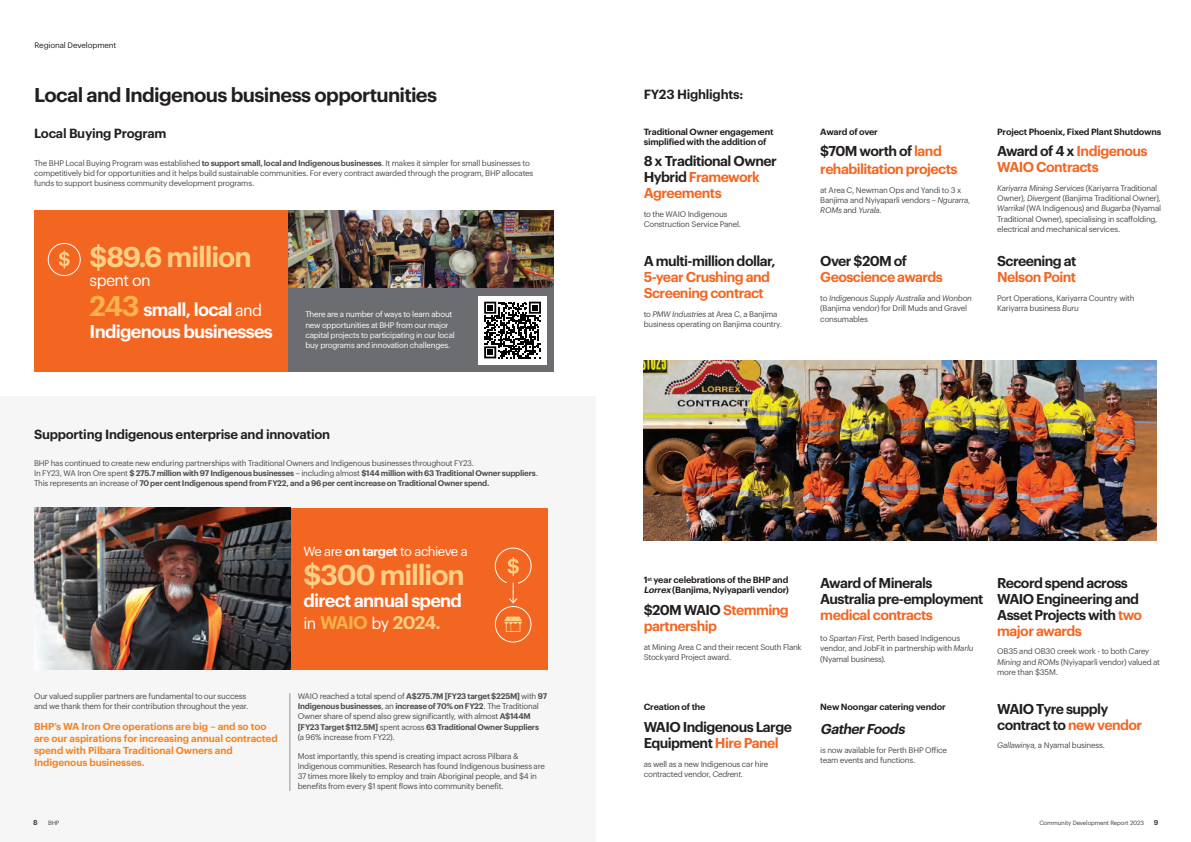
<style>
.page{position:relative;width:1191px;height:842px;background:#fff}
.page>*{position:absolute;margin:0;border:0;box-sizing:border-box;transform-origin:0 0}
.Pull_Quote_Large_G1{font:600 28px "Graphik";letter-spacing:-.04em;color:#fdcf85}
.Title_Colour{font:600 19.6px "Graphik";letter-spacing:-.03em;color:#231f20}
.Pull_Quote_Large_G1-2{font:600 18px/22px "Graphik";letter-spacing:-.04em;color:#fff}
.Pull_Quote_Large_G1-3{font:600 18px "Graphik";letter-spacing:-.04em;color:#fdcf85}
.Pull_Quote_Large_G1-4{font:16px "Graphik";letter-spacing:-.04em;color:#fff}
.Pull_Quote_Large_G1-5{font:600 14px/16px "Graphik";letter-spacing:-.04em;color:#231f20}
.Pull_Quote_Large_G1-6{font:600 14px/16px "Graphik";letter-spacing:-.04em;color:#f36621}
.Title_Colour-2{font:600 14px/16px "Graphik";letter-spacing:-.04em;color:#231f20}
.Pull_Quote_Large_G1-7{font:italic 600 14px "Graphik";color:#231f20}
.Pull_Quote_White_Medium{font:600 13px "Graphik";letter-spacing:-.02em;color:#231f20}
.Pull_Quote_Large_G1-8{font:13px "Graphik";letter-spacing:-.04em;color:#fff}
.pullout{font:600 9.9px/12px "Graphik";letter-spacing:-.01em;color:#f58320}
.Title_Colour-3{font:600 8.8px/10px "Graphik";letter-spacing:-.02em;color:#231f20}
.Body{font:8px/10.2px "Graphik";letter-spacing:-.03em;color:#4b4c4d}
.Body-2{font:8px/10.2px "Graphik";letter-spacing:-.03em;color:#fff}
.Title_Colour-4{font:7.8px "Graphik";letter-spacing:-.015em;color:#231f20}
.t1{font:600 7px "Graphik";color:#3e3e3f}
.t2{font:6px "Graphik";letter-spacing:-.02em;color:#3e3e3f}
.s1{font-weight:600}
.s2{font-size:28px;color:#fbb24c}
.s3{font-weight:400;font-size:16px}
.s4{font-weight:400;font-size:16px;color:#fff}
.s5{color:#fbb24c}
.s6{color:#f36621}
.s7{color:#231f20}
.s8{font-style:italic}
</style>
<div class="page">
<div style="left:0;top:396px;width:595px;height:446px;background:#f6f6f7"></div>
<div style="left:34px;top:210px;width:254px;height:162px;background:#f36621"></div>
<div style="left:288px;top:508px;width:259px;height:161px;background:#f36621"></div>
<hr style="left:290px;top:693px;width:1px;height:98px;background:#939598">
<img style="left:643px;top:360px;width:514px;height:180px">
<svg style="left:59px;top:250px;width:11px;height:19px"></svg>
<div style="left:48px;top:243px;width:33px;height:33px;border:1px solid #fff;border-radius:50%"></div>
<svg style="left:504px;top:616px;width:18px;height:16px"></svg>
<svg style="left:494px;top:547px;width:38px;height:57px"></svg>
<div style="left:495px;top:606px;width:36px;height:36px;border:1px solid #fff;border-radius:50%"></div>
<img style="left:34px;top:508px;width:257px;height:161px">
<img style="left:288px;top:210px;width:265px;height:78px">
<div style="left:288px;top:288px;width:265px;height:84px;background:#6c6d70"></div>
<div style="left:478px;top:296px;width:69px;height:68px;background:#fff"></div>
<svg style="left:484px;top:302px;width:57px;height:56px"></svg>
<p class="Title_Colour-4" style="left:34px;top:40px;width:83px">Regional Development</p>
<p class="Title_Colour" style="left:34px;top:80px;width:405px">Local and Indigenous business opportunities</p>
<p class="Pull_Quote_White_Medium" style="left:34px;top:124px;width:134px">Local Buying Program</p>
<p class="Body" style="left:34px;top:157px;width:501px">The BHP Local Buying Program was established <span class="s1">to support small, local and Indigenous businesses</span>. It makes it simpler for small businesses to competitively bid for opportunities and it helps build sustainable communities. For every contract awarded through the program, BHP allocates funds to support business community development programs.</p>
<p class="Pull_Quote_Large_G1" style="left:90px;top:235px;width:163px">$89.6 million</p>
<p class="Pull_Quote_Large_G1-4" style="left:90px;top:268px;width:63px">spent on</p>
<p class="Pull_Quote_Large_G1-2" style="left:90px;top:297px;width:185px"><span class="s2">243</span> small, local <span class="s3">and<br></span>Indigenous businesses</p>
<p class="Body-2" style="left:305px;top:309px;width:151px">There are a number of ways to learn about new opportunities at BHP from our major capital projects to participating in our local buy programs and innovation challenges.</p>
<p class="Pull_Quote_White_Medium" style="left:34px;top:424px;width:298px">Supporting Indigenous enterprise and innovation</p>
<p class="Body" style="left:34px;top:457px;width:505px">BHP has continued to create new enduring partnerships with Traditional Owners and Indigenous businesses throughout FY23.<br>In FY23, WA Iron Ore spent <span class="s1">$ 275.7 million with 97 Indigenous businesses</span> – including almost <span class="s1">$144 million with 63 Traditional Owner suppliers</span>.<br>This represents an increase of <span class="s1">70 per cent Indigenous spend from FY22, and a 96 per cent increase on Traditional Owner spend.</span></p>
<p class="Pull_Quote_Large_G1-8" style="left:303px;top:542px;width:166px">We are <span class="s1">on target</span> to achieve a</p>
<p class="Pull_Quote_Large_G1" style="left:303px;top:553px;width:163px">$300 million</p>
<p class="Pull_Quote_Large_G1-2" style="left:303px;top:588px;width:160px">direct annual spend</p>
<p class="Pull_Quote_Large_G1-3" style="left:303px;top:609px;width:139px"><span class="s4">in</span> <span class="s5">WAIO</span> <span class="s4">by</span> 2024.</p>
<p class="Body" style="left:34px;top:690px;width:216px">Our valued supplier partners are fundamental to our success and we thank them for their contribution throughout the year.</p>
<p class="pullout" style="left:34px;top:719px;width:245px">BHP’s WA Iron Ore operations are big – and so too are our aspirations for increasing annual contracted spend with Pilbara Traditional Owners and Indigenous businesses.</p>
<p class="Body" style="left:298px;top:690px;width:251px">WAIO reached a total spend of <span class="s1">A$275.7M [FY23 target $225M]</span> with <span class="s1">97<br>Indigenous businesses</span>, an <span class="s1">increase of 70% on FY22</span>. The Traditional Owner share of spend also grew significantly, with almost <span class="s1">A$144M [FY23 Target $112.5M]</span> spent across <span class="s1">63 Traditional Owner Suppliers </span>(a 96% increase from FY22).</p>
<p class="Body" style="left:298px;top:750px;width:249px">Most importantly, this spend is creating impact across Pilbara &amp; Indigenous communities. Research has found Indigenous business are 37 times more likely to employ and train Aboriginal people, and $4 in benefits from every $1 spent flows into community benefit.</p>
<p class="Pull_Quote_White_Medium" style="left:643px;top:84px;width:101px">FY23 Highlights:</p>
<p class="Title_Colour-3" style="left:643px;top:126px;width:131px">Traditional Owner engagement simplified with the addition of</p>
<p class="Pull_Quote_Large_G1-5" style="left:643px;top:152px;width:135px">8 x Traditional Owner<br>Hybrid <span class="s6">Framework<br>Agreements</span></p>
<p class="Body" style="left:643px;top:208px;width:99px">to the WAIO Indigenous<br>Construction Service Panel.</p>
<p class="Pull_Quote_Large_G1-6" style="left:643px;top:252px;width:133px"><span class="s7">A multi-million dollar,<br></span>5-year Crushing and<br>Screening contract</p>
<p class="Body" style="left:643px;top:308px;width:140px">to <span class="s8">PMW Industries</span> at Area C, a Banjima business operating on Banjima country.</p>
<p class="Title_Colour-3" style="left:820px;top:126px;width:59px">Award of over</p>
<p class="Pull_Quote_Large_G1-6" style="left:820px;top:141px;width:139px;line-height:18px"><span class="s7">$70M worth of</span> land rehabilitation projects</p>
<p class="Body" style="left:820px;top:184px;width:152px">at Area C, Newman Ops and Yandi to 3 x<br>Banjima and Nyiyaparli vendors – <span class="s8">Ngurarra,<br>ROMs</span> and <span class="s8">Yurala.</span></p>
<p class="Pull_Quote_Large_G1-6" style="left:820px;top:252px;width:124px"><span class="s7">Over $20M of<br></span>Geoscience awards</p>
<p class="Body" style="left:820px;top:292px;width:153px">to <span class="s8">Indigenous Supply Australia</span> and <span class="s8">Wonbon </span>(Banjima vendor) for Drill Muds and Gravel consumables</p>
<p class="Title_Colour-3" style="left:997px;top:126px;width:166px">Project Phoenix, Fixed Plant Shutdowns</p>
<p class="Pull_Quote_Large_G1-6" style="left:997px;top:142px;width:152px"><span class="s7">Award of 4 x</span> Indigenous<br>WAIO Contracts</p>
<p class="Body" style="left:997px;top:182px;width:165px"><span class="s8">Kariyarra Mining Services</span> (Kariyarra Traditional Owner), <span class="s8">Divergent</span> (Banjima Traditional Owner), <span class="s8">Warrikal</span> (WA Indigenous) and <span class="s8">Bugarba</span> (Nyamal Traditional Owner), specialising in scaffolding, electrical and mechanical services.</p>
<p class="Pull_Quote_Large_G1-5" style="left:997px;top:252px;width:81px">Screening at<br><span class="s6">Nelson Point</span></p>
<p class="Body" style="left:997px;top:292px;width:139px">Port Operations, Kariyarra Country with<br>Kariyarra business <span class="s8">Buru</span></p>
<p class="Title_Colour-3" style="left:643px;top:574px;width:147px">1<sup>st</sup> year celebrations of the BHP and<br><span class="s8">Lorrex</span> (Banjima, Nyiyaparli vendor)</p>
<p class="Pull_Quote_Large_G1-6" style="left:643px;top:601px;width:147px"><span class="s7">$20M WAIO</span> Stemming partnership</p>
<p class="Body" style="left:643px;top:641px;width:159px">at Mining Area C and their recent South Flank<br>Stockyard Project award.</p>
<p class="Title_Colour-3" style="left:643px;top:701px;width:63px">Creation of the</p>
<p class="Pull_Quote_Large_G1-5" style="left:643px;top:718px;width:150px">WAIO Indigenous Large<br>Equipment <span class="s6">Hire Panel</span></p>
<p class="Body" style="left:643px;top:758px;width:126px">as well as a new Indigenous car hire contracted vendor, <span class="s8">Cedrent</span>.</p>
<p class="Title_Colour-2" style="left:820px;top:573px;width:165px">Award of Minerals<br>Australia pre-employment <span class="s6">medical contracts</span></p>
<p class="Body" style="left:820px;top:632px;width:155px">to <span class="s8">Spartan First</span>, Perth based Indigenous vendor, and JobFit in partnership with <span class="s8">Marlu </span>(Nyamal business).</p>
<p class="Title_Colour-3" style="left:820px;top:701px;width:127px">New Noongar catering vendor</p>
<p class="Pull_Quote_Large_G1-7" style="left:820px;top:718px;width:89px">GatherFoods</p>
<p class="Body" style="left:820px;top:744px;width:128px">is now available for Perth BHP Office team events and functions.</p>
<p class="Pull_Quote_Large_G1-5" style="left:997px;top:573px;width:146px">Record spend across<br>WAIO Engineering and<br>Asset Projects with <span class="s6">two major awards</span></p>
<p class="Body" style="left:997px;top:646px;width:164px">OB35 and OB30 creek work - to both <span class="s8">Carey<br>Mining</span> and <span class="s8">ROMs</span> (Nyiyaparli vendor) valued at more than $35M.</p>
<p class="Pull_Quote_Large_G1-5" style="left:997px;top:699px;width:146px">WAIO Tyre supply contract to <span class="s6">new vendor</span></p>
<p class="Body" style="left:997px;top:739px;width:109px"><span class="s8">Gallawinya</span>, a Nyamal business.</p>
<p class="t1" style="left:33px;top:817px;width:6px">8</p>
<p class="t2" style="left:48px;top:819px;width:13px">BHP</p>
<p class="t2" style="left:1039px;top:819px;width:106px">Community Development Report 2023</p>
<p class="t1" style="left:1153px;top:817px;width:6px">9</p>
</div>
